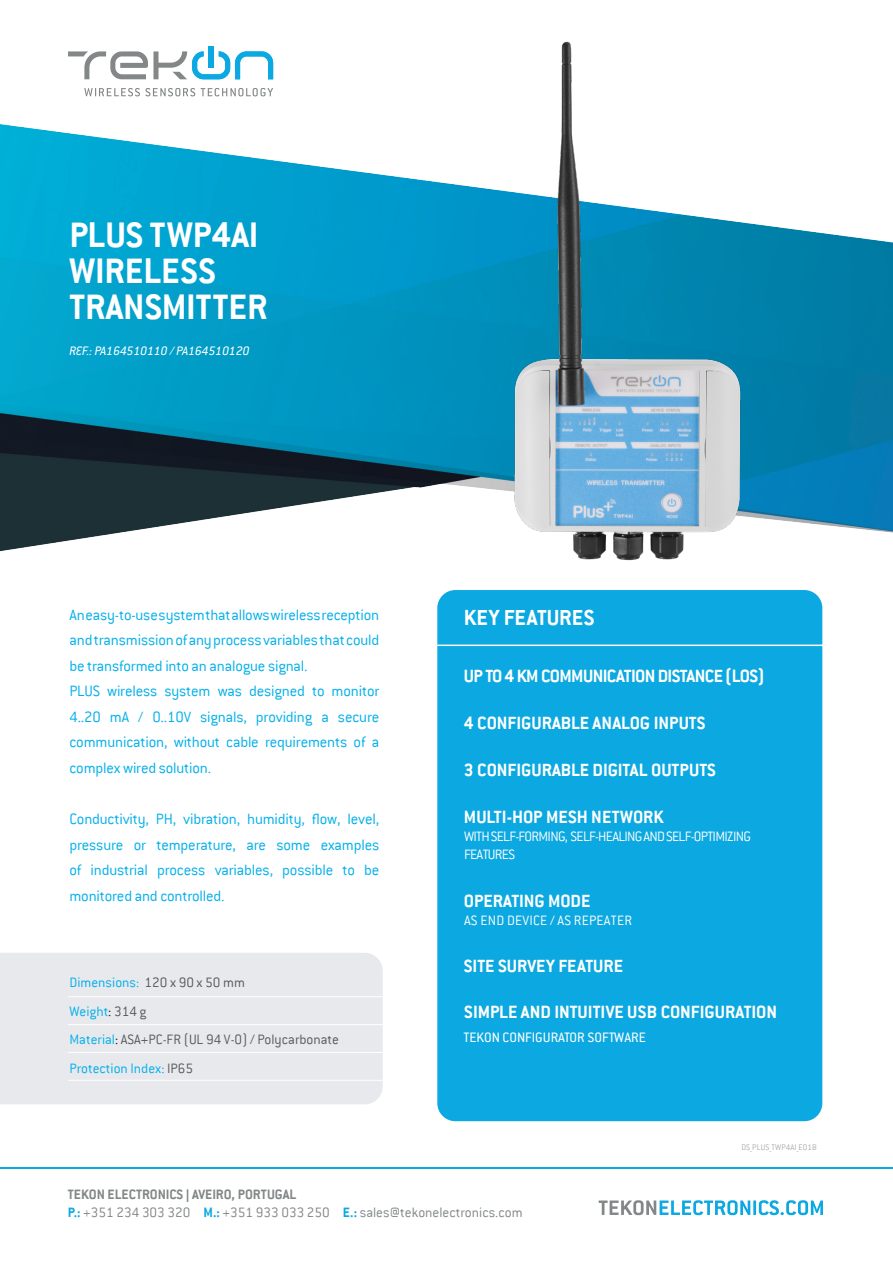
<style>
.page{position:relative;width:893px;height:1263px;background:#fff}
.page>*{position:absolute;margin:0;border:0;box-sizing:border-box;transform-origin:0 0}
.t1{font:700 39px/36px "Conduit ITC";color:#fff}
.t2{font:700 24px "Conduit ITC";color:#fff}
.t3{font:700 19.5px "Conduit ITC";color:#fff}
.t4{font:700 19.5px "Conduit ITC Pro";color:#fff}
.t5{font:700 19.5px "Conduit ITC";letter-spacing:-.03em;color:#fff}
.t6{font:300 16.5px/25.5px "Conduit ITC";letter-spacing:-.01em;color:#00afea}
.t7{font:300 15px/28.5px "Conduit ITC";color:#585b5c}
.t8{font:300 15px/18px "Conduit ITC";color:#838788}
.t9{font:300 15px/18px "Conduit ITC";letter-spacing:-.045em;color:#fff}
.t10{font:15px "Conduit ITC Pro";color:#fff}
.t11{font:300 15px "Conduit ITC";letter-spacing:.015em;color:#fff}
.t12{font:italic 13.5px "Conduit ITC Pro";color:#fff}
.t13{font:300 9px "Conduit ITC";letter-spacing:.015em;color:#acadae}
.s1{color:#00afea}
.s2{color:#231f20}
.s3{font-weight:700}
.s4{font-family:"Arial";font-weight:700;font-size:13.5px}
.s5{font-weight:700;color:#0ba8e1}
</style>
<div class="page">
<img style="left:0;top:61px;width:893px;height:491px">
<div style="left:437px;top:590px;width:385px;height:531px;background:#0ba8e1;border-radius:18px"></div>
<div style="left:0;top:953px;width:383px;height:151px;background:#e8e9ed"></div>
<hr style="left:68px;top:996px;width:342px;height:1px;background:#fff">
<hr style="left:68px;top:1024px;width:342px;height:1px;background:#fff">
<hr style="left:68px;top:1052px;width:342px;height:1px;background:#fff">
<hr style="left:68px;top:1080px;width:342px;height:1px;background:#fff">
<hr style="left:437px;top:644px;width:388px;height:2px;background:#fff">
<hr style="left:0;top:1167px;width:893px;height:1px;background:#0ba8e1">
<svg style="left:68px;top:46px;width:205px;height:33px"></svg>
<svg style="left:84px;top:88px;width:111px;height:8px"></svg>
<svg style="left:201px;top:88px;width:72px;height:8px"></svg>
<svg style="left:599px;top:1200px;width:151px;height:15px"></svg>
<hr style="left:753px;top:1200px;width:3px;height:15px;background:#0ba8e1">
<svg style="left:759px;top:1200px;width:64px;height:15px"></svg>
<img style="left:393px;top:41px;width:453px;height:598px">
<h1 class="t1" style="left:69px;top:216px;width:200px">PLUS TWP4AI<br>WIRELESS<br>TRANSMITTER</h1>
<p class="t12" style="left:69px;top:343px;width:182px">REF.: PA164510110 / PA164510120</p>
<p class="t6" style="left:69px;top:602px;width:311px">An easy-to-use system that allows wireless reception and transmission of any process variables that could be transformed into an analogue signal.<br>PLUS wireless system was designed to monitor 4..20 mA / 0..10V signals, providing a secure communication, without cable requirements of a complex wired solution.</p>
<p class="t6" style="left:69px;top:806px;width:311px;text-align:justify">Conductivity, PH, vibration, humidity, flow, level, pressure or temperature, are some examples of industrial process variables, possible to be monitored and controlled.</p>
<p class="t7" style="left:69px;top:968px;width:271px"><span class="s1">Dimensions:</span> 120 x 90 x 50 mm<br><span class="s1">Weight</span><span class="s2">:</span> 314 g<br><span class="s1">Material</span><span class="s2">:</span> ASA+PC-FR (UL 94 V-0) / Polycarbonate<br><span class="s1">Protection Index:</span> IP65</p>
<h2 class="t2" style="left:464px;top:603px;width:132px">KEY FEATURES</h2>
<p class="t5" style="left:464px;top:664px;width:302px">UP TO 4 KM COMMUNICATION DISTANCE (LOS)</p>
<p class="t3" style="left:464px;top:711px;width:243px">4 CONFIGURABLE ANALOG INPUTS</p>
<p class="t3" style="left:464px;top:758px;width:253px">3 CONFIGURABLE DIGITAL OUTPUTS</p>
<p class="t3" style="left:464px;top:806px;width:201px">MULTI-HOP MESH NETWORK</p>
<p class="t9" style="left:464px;top:828px;width:289px">WITH SELF-FORMING, SELF-HEALING AND SELF-OPTIMIZING<br>FEATURES</p>
<p class="t3" style="left:464px;top:889px;width:128px">OPERATING MODE</p>
<p class="t11" style="left:464px;top:912px;width:169px">AS END DEVICE / AS REPEATER</p>
<p class="t3" style="left:464px;top:954px;width:161px">SITE SURVEY FEATURE</p>
<p class="t4" style="left:464px;top:1001px;width:315px">SIMPLE AND INTUITIVE USB CONFIGURATION</p>
<p class="t10" style="left:464px;top:1029px;width:183px">TEKON CONFIGURATOR SOFTWARE</p>
<p class="t13" style="left:741px;top:1142px;width:77px">DS_PLUS_TWP4AI_E01B</p>
<p class="t8" style="left:68px;top:1186px;width:456px"><span class="s3">TEKON ELECTRONICS</span> <span class="s4">|</span> <span class="s3">AVEIRO, PORTUGAL<br></span><span class="s5">P.:</span> +351 234 303 320 <span class="s5">M.:</span> +351 933 033 250 <span class="s5">E.:</span> sales@tekonelectronics.com</p>
</div>
